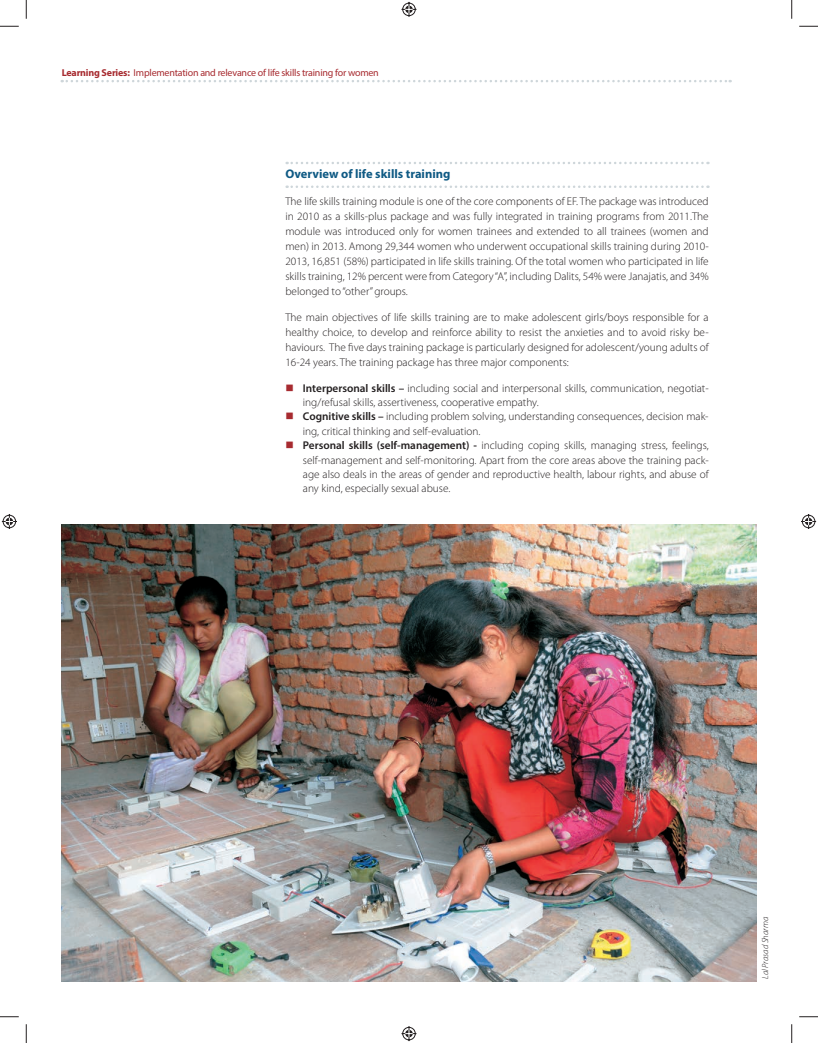
<style>
.page{position:relative;width:818px;height:1043px;background:#fff}
.page>*{position:absolute;margin:0;border:0;box-sizing:border-box;transform-origin:0 0}
.t1{font:700 12.5px "Myriad Pro";color:#0f5a84}
.t2{font:300 11.25px/15px "Myriad Pro";color:#231f20;text-align:justify}
.t3{font:10px "Myriad Pro";letter-spacing:-.02em;color:#a72b30}
.t4{font:italic 300 8.75px "Myriad Pro";color:#231f20}
.s1{font-weight:700}
.s2{font-weight:600}
</style>
<div class="page">
<svg style="left:286px;top:162px;width:422px;height:2px"></svg>
<svg style="left:286px;top:185px;width:422px;height:3px"></svg>
<svg style="left:62px;top:80px;width:668px;height:2px"></svg>
<img style="left:62px;top:524px;width:694px;height:457px">
<svg style="left:0;top:25px;width:19px;height:2px"></svg>
<svg style="left:799px;top:25px;width:19px;height:2px"></svg>
<svg style="left:0;top:1016px;width:19px;height:1px"></svg>
<svg style="left:799px;top:1016px;width:19px;height:1px"></svg>
<svg style="left:25px;top:0;width:2px;height:19px"></svg>
<svg style="left:25px;top:1024px;width:2px;height:18px"></svg>
<svg style="left:791px;top:0;width:1px;height:19px"></svg>
<svg style="left:791px;top:1024px;width:1px;height:18px"></svg>
<svg style="left:401px;top:1px;width:16px;height:16px"></svg>
<svg style="left:401px;top:1026px;width:16px;height:16px"></svg>
<svg style="left:1px;top:514px;width:16px;height:15px"></svg>
<svg style="left:801px;top:514px;width:16px;height:15px"></svg>
<p class="t3" style="left:62px;top:68px;width:318px"><span class="s1">Learning Series:</span> Implementation and relevance of life skills training for women</p>
<p class="t1" style="left:285px;top:169px;width:166px">Overview of life skills training</p>
<p class="t2" style="left:285px;top:194px;width:425px">The life skills training module is one of the core components of EF. The package was introduced in 2010 as a skills-plus package and was fully integrated in training programs from 2011.The module was introduced only for women trainees and extended to all trainees (women and men) in 2013. Among 29,344 women who underwent occupational skills training during 2010- 2013, 16,851 (58%) participated in life skills training. Of the total women who participated in life skills training, 12% percent were from Category “A”, including Dalits, 54% were Janajatis, and 34% belonged to “other” groups.</p>
<p class="t2" style="left:285px;top:310px;width:425px">The main objectives of life skills training are to make adolescent girls/boys responsible for a healthy choice, to develop and reinforce ability to resist the anxieties and to avoid risky be&shy;haviours. The five days training package is particularly designed for adolescent/young adults of 16-24 years. The training package has three major components:</p>
<p class="t2" style="left:303px;top:381px;width:407px;line-height:14.4px;text-align:left"><span class="s2">Interpersonal skills –</span> including social and interpersonal skills, communication, negotiat&shy;ing/refusal skills, assertiveness, cooperative empathy.<br><span class="s2">Cognitive skills –</span> including problem solving, understanding consequences, decision mak&shy;ing, critical thinking and self-evaluation.<br><span class="s2">Personal skills (self-management) -</span> including coping skills, managing stress, feelings, self-management and self-monitoring. Apart from the core areas above the training pack&shy;age also deals in the areas of gender and reproductive health, labour rights, and abuse of any kind, especially sexual abuse.</p>
<p class="t4" style="left:761px;top:979px;width:64px;rotate:-90deg">Lal Prasad Sharma</p>
</div>
